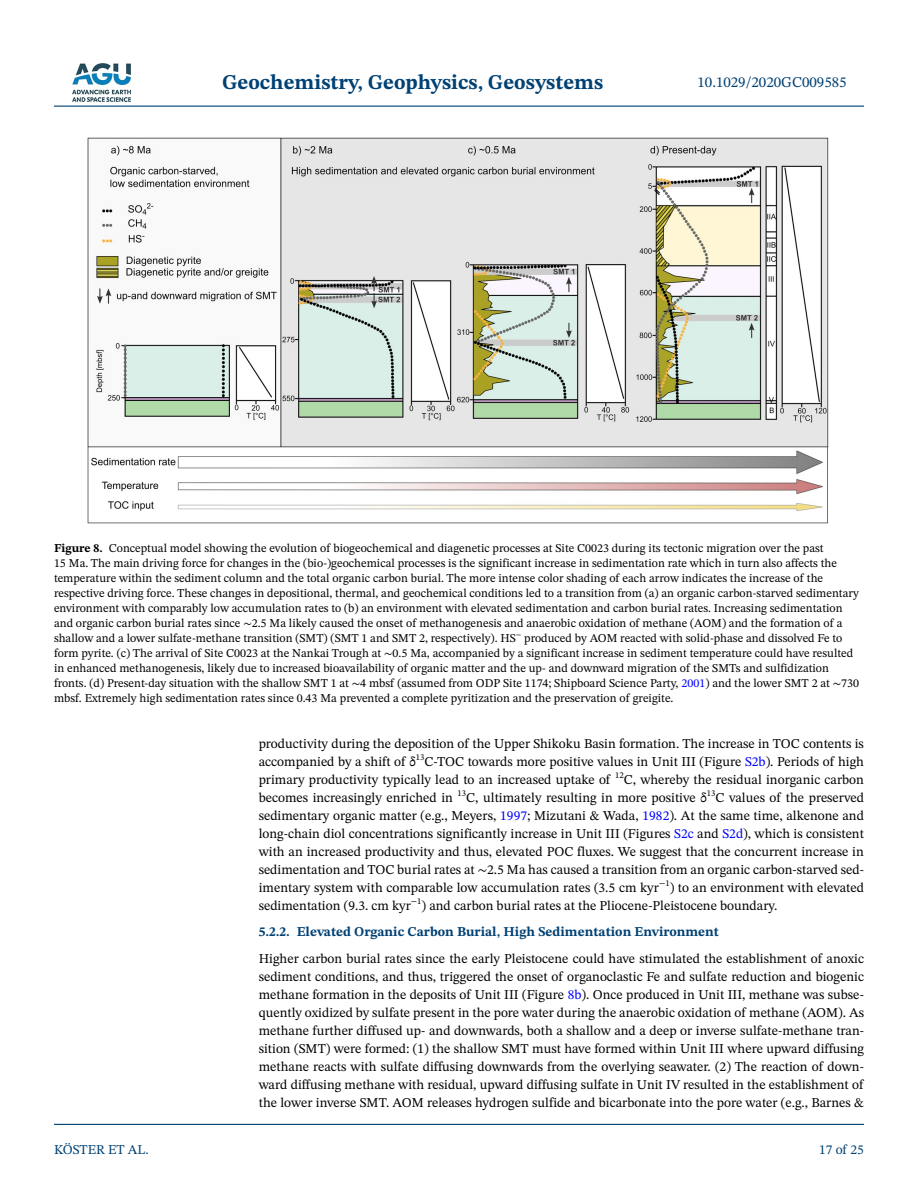
<style>
.page{position:relative;width:918px;height:1188px;background:#fff}
.page>*{position:absolute;margin:0;border:0;box-sizing:border-box;transform-origin:0 0}
.t1{font:700 21px "STIX Two Text";color:#004174}
.t2{font:15px "STIX Two Text";color:#004174}
.t3{font:13.5px/18px "STIX Two Text";color:#000;text-align:justify}
.t4{font:700 13.5px "STIX Two Text";color:#004174}
.t5{font:13.5px "STIX Two Text";color:#004174}
.t6{font:12px/15px "STIX Two Text";color:#000}
.t7{font:8.7px "STIX Two Text";color:#000}
.t8{font:7.8px "STIX Two Text";color:#000}
.s1{font-weight:700}
.s2{font-family:"STIX Two Math"}
.s3{color:#00f}
</style>
<div class="page">
<hr style="left:54px;top:106px;width:810px;height:1px;background:#004174">
<hr style="left:54px;top:1124px;width:810px;height:1px;background:#004174">
<img style="left:72px;top:63px;width:59px;height:39px">
<img style="left:88px;top:137px;width:741px;height:387px">
<h1 class="t1" style="left:222px;top:67px;width:383px">Geochemistry, Geophysics, Geosystems</h1>
<p class="t2" style="left:697px;top:72px;width:151px">10.1029/2020GC009585</p>
<p class="t6" style="left:54px;top:541px;width:806px"><span class="s1">Figure 8.</span> Conceptual model showing the evolution of biogeochemical and diagenetic processes at Site C0023 during its tectonic migration over the past<br>15 Ma. The main driving force for changes in the (bio-)geochemical processes is the significant increase in sedimentation rate which in turn also affects the temperature within the sediment column and the total organic carbon burial. The more intense color shading of each arrow indicates the increase of the respective driving force. These changes in depositional, thermal, and geochemical conditions led to a transition from (a) an organic carbon-starved sedimentary environment with comparably low accumulation rates to (b) an environment with elevated sedimentation and carbon burial rates. Increasing sedimentation and organic carbon burial rates since <span class="s2">∼</span>2.5 Ma likely caused the onset of methanogenesis and anaerobic oxidation of methane (AOM) and the formation of a shallow and a lower sulfate-methane transition (SMT) (SMT 1 and SMT 2, respectively). HS</p>
<p class="t6" style="left:54px;top:631px;width:807px;text-indent:470px">produced by AOM reacted with solid-phase and dissolved Fe to form pyrite. (c) The arrival of Site C0023 at the Nankai Trough at <span class="s2">∼</span>0.5 Ma, accompanied by a significant increase in sediment temperature could have resulted in enhanced methanogenesis, likely due to increased bioavailability of organic matter and the up- and downward migration of the SMTs and sulfidization fronts. (d) Present-day situation with the shallow SMT 1 at <span class="s2">∼</span>4 mbsf (assumed from ODP Site 1174; Shipboard Science Party, <span class="s3">2001</span>) and the lower SMT 2 at <span class="s2">∼</span>730 mbsf. Extremely high sedimentation rates since 0.43 Ma prevented a complete pyritization and the preservation of greigite.</p>
<p class="t8" style="left:516px;top:629px;width:7px">−</p>
<p class="t5" style="left:54px;top:1140px;width:96px">KÖSTER ET AL.</p>
<p class="t3" style="left:259px;top:735px;width:607px">productivity during the deposition of the Upper Shikoku Basin formation. The increase in TOC contents is accompanied by a shift of δ<sup>13</sup>C-TOC towards more positive values in Unit III (Figure <span class="s3">S2b</span>). Periods of high primary productivity typically lead to an increased uptake of <sup>12</sup>C, whereby the residual inorganic carbon becomes increasingly enriched in <sup>13</sup>C, ultimately resulting in more positive δ</p>
<p class="t7" style="left:707px;top:787px;width:10px">13</p>
<p class="t3" style="left:259px;top:789px;width:607px;text-indent:457px">C values of the preserved sedimentary organic matter (e.g., Meyers, <span class="s3">1997</span>; Mizutani &amp; Wada, <span class="s3">1982</span>). At the same time, alkenone and long-chain diol concentrations significantly increase in Unit III (Figures <span class="s3">S2c</span> and <span class="s3">S2d</span>), which is consistent with an increased productivity and thus, elevated POC fluxes. We suggest that the concurrent increase in sedimentation and TOC burial rates at <span class="s2">∼</span>2.5 Ma has caused a transition from an organic carbon-starved sed&shy;imentary system with comparable low accumulation rates (3.5 cm kyr<sup>−1</sup>) to an environment with elevated sedimentation (9.3. cm kyr<sup>−1</sup>) and carbon burial rates at the Pliocene-Pleistocene boundary.</p>
<p class="t4" style="left:259px;top:922px;width:462px">5.2.2. Elevated Organic Carbon Burial, High Sedimentation Environment</p>
<p class="t3" style="left:259px;top:949px;width:607px">Higher carbon burial rates since the early Pleistocene could have stimulated the establishment of anoxic sediment conditions, and thus, triggered the onset of organoclastic Fe and sulfate reduction and biogenic methane formation in the deposits of Unit III (Figure <span class="s3">8b</span>). Once produced in Unit III, methane was subse&shy;quently oxidized by sulfate present in the pore water during the anaerobic oxidation of methane (AOM). As methane further diffused up- and downwards, both a shallow and a deep or inverse sulfate-methane tran&shy;sition (SMT) were formed: (1) the shallow SMT must have formed within Unit III where upward diffusing methane reacts with sulfate diffusing downwards from the overlying seawater. (2) The reaction of down&shy;ward diffusing methane with residual, upward diffusing sulfate in Unit IV resulted in the establishment of the lower inverse SMT. AOM releases hydrogen sulfide and bicarbonate into the pore water (e.g., Barnes &amp;</p>
<p class="t5" style="left:819px;top:1140px;width:46px">17 of 25</p>
</div>
